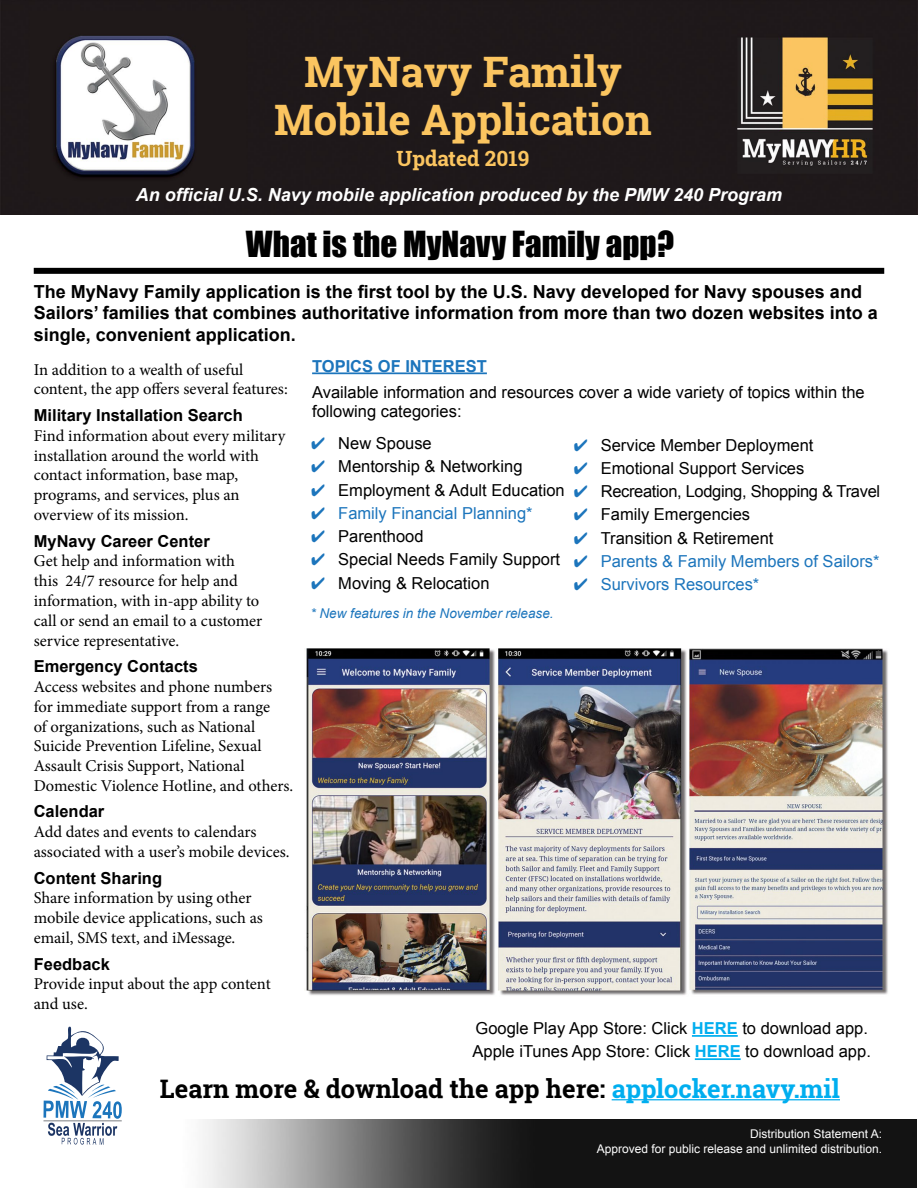
<style>
.page{position:relative;width:918px;height:1188px;background:#fff}
.page>*{position:absolute;margin:0;border:0;box-sizing:border-box;transform-origin:0 0}
.t1{font:700 42px/48.8px "Roboto Slab";color:#fbc560;text-align:center}
.t2{font:33px "Impact";color:#000}
.t3{font:700 25.5px "Roboto Slab";color:#000}
.t4{font:700 21px "Roboto Slab";color:#fbc560}
.t5{font:700 18px/21.6px "Arial";color:#000}
.t6{font:italic 700 18px "Arial";color:#fff}
.t7{font:16.5px/19.8px "Minion Pro";letter-spacing:-.005em;color:#000}
.t8{font:16.5px/23.2px "Arial";color:#000}
.t9{font:700 16.5px "Arial";color:#000}
.t10{font:16.5px "Arial";color:#1c75bc}
.t11{font:16.5px "Arial";letter-spacing:-.02em;color:#000}
.t12{font:700 16.5px "Arial";color:#1c75bc}
.t13{font:italic 13.5px "Arial";color:#1c75bc}
.t14{font:12px/14.4px "Arial";color:#fff;text-align:right}
.s1{color:#1c75bc}
.s2{font-weight:700;color:#00aeef}
.s3{color:#00aeef}
</style>
<div class="page">
<img style="left:43px;top:1120px;width:874px;height:68px">
<img style="left:0;top:0;width:918px;height:214px">
<div style="left:34px;top:268px;width:850px;height:6px;background:#000"></div>
<svg style="left:44px;top:1026px;width:78px;height:119px"></svg>
<hr style="left:44px;top:1120px;width:78px;height:2px;background:#a7a9ac">
<hr style="left:612px;top:1099px;width:228px;height:1px;background:#00aeef">
<hr style="left:692px;top:1035px;width:46px;height:2px;background:#00aeef">
<hr style="left:695px;top:1058px;width:46px;height:2px;background:#00aeef">
<img style="left:306px;top:648px;width:582px;height:347px">
<hr style="left:312px;top:372px;width:175px;height:2px;background:#1c75bc">
<h1 class="t1" style="left:274px;top:47px;width:379px">MyNavy Family<br>Mobile Application</h1>
<p class="t4" style="left:397px;top:144px;width:134px">Updated 2019</p>
<p class="t6" style="left:136px;top:183px;width:648px">An official U.S. Navy mobile application produced by the PMW 240 Program</p>
<h2 class="t2" style="left:246px;top:218px;width:430px">What is the MyNavy Family app?</h2>
<p class="t5" style="left:34px;top:281px;width:846px">The MyNavy Family application is the first tool by the U.S. Navy developed for Navy spouses and<br>Sailors’ families that combines authoritative information from more than two dozen websites into a single, convenient application.</p>
<p class="t7" style="left:34px;top:360px;width:256px">In addition to a wealth of useful content, the app offers several features:</p>
<p class="t9" style="left:34px;top:404px;width:211px">Military Installation Search</p>
<p class="t7" style="left:34px;top:426px;width:253px">Find information about every military installation around the world with contact information, base map, programs, and services, plus an overview of its mission.</p>
<p class="t9" style="left:34px;top:530px;width:178px">MyNavy Career Center</p>
<p class="t7" style="left:34px;top:551px;width:230px">Get help and information with this 24/7 resource for help and information, with in-app ability to call or send an email to a customer service representative.</p>
<p class="t9" style="left:34px;top:655px;width:166px">Emergency Contacts</p>
<p class="t7" style="left:34px;top:677px;width:261px">Access websites and phone numbers for immediate support from a range<br>of organizations, such as National Suicide Prevention Lifeline, Sexual Assault Crisis Support, National Domestic Violence Hotline, and others.</p>
<p class="t9" style="left:34px;top:801px;width:72px">Calendar</p>
<p class="t7" style="left:34px;top:822px;width:257px">Add dates and events to calendars associated with a user’s mobile devices.</p>
<p class="t9" style="left:34px;top:867px;width:130px">Content Sharing</p>
<p class="t7" style="left:34px;top:888px;width:231px">Share information by using other mobile device applications, such as email, SMS text, and iMessage.</p>
<p class="t9" style="left:34px;top:953px;width:78px">Feedback</p>
<p class="t7" style="left:34px;top:974px;width:238px">Provide input about the app content and use.</p>
<p class="t12" style="left:312px;top:355px;width:176px">TOPICS OF INTEREST</p>
<p class="t8" style="left:312px;top:382px;width:554px;line-height:19.5px">Available information and resources cover a wide variety of topics within the following categories:</p>
<p class="t8" style="left:311px;top:432px;width:122px"><span class="s1">✔</span> New Spouse</p>
<p class="t8" style="left:311px;top:455px;width:213px"><span class="s1">✔</span> Mentorship &amp; Networking</p>
<p class="t8" style="left:311px;top:478px;width:255px"><span class="s1">✔</span> Employment &amp; Adult Education</p>
<p class="t10" style="left:311px;top:502px;width:223px">✔ Family Financial Planning*</p>
<p class="t8" style="left:311px;top:525px;width:114px"><span class="s1">✔</span> Parenthood</p>
<p class="t8" style="left:311px;top:548px;width:250px"><span class="s1">✔</span> Special Needs Family Support</p>
<p class="t8" style="left:311px;top:571px;width:180px"><span class="s1">✔</span> Moving &amp; Relocation</p>
<p class="t13" style="left:311px;top:604px;width:245px">* New features in the November release.</p>
<p class="t8" style="left:574px;top:433px;width:241px"><span class="s1">✔</span> Service Member Deployment</p>
<p class="t8" style="left:574px;top:457px;width:232px"><span class="s1">✔</span> Emotional Support Services</p>
<p class="t11" style="left:574px;top:481px;width:308px"><span class="s1">✔</span> Recreation, Lodging, Shopping &amp; Travel</p>
<p class="t8" style="left:574px;top:503px;width:178px"><span class="s1">✔</span> Family Emergencies</p>
<p class="t8" style="left:574px;top:526px;width:201px"><span class="s1">✔</span> Transition &amp; Retirement</p>
<p class="t10" style="left:574px;top:550px;width:307px">✔ Parents &amp; Family Members of Sailors*</p>
<p class="t10" style="left:574px;top:574px;width:187px">✔ Survivors Resources*</p>
<p class="t8" style="left:473px;top:1017px;width:400px">Google Play App Store: Click <span class="s2">HERE</span> to download app.<br>Apple iTunes App Store: Click <span class="s2">HERE</span> to download app.</p>
<h3 class="t3" style="left:160px;top:1071px;width:682px">Learn more &amp; download the app here: <span class="s3">applocker.navy.mil</span></h3>
<p class="t14" style="left:597px;top:1127px;width:287px">Distribution Statement A:<br>Approved for public release and unlimited distribution.</p>
</div>
